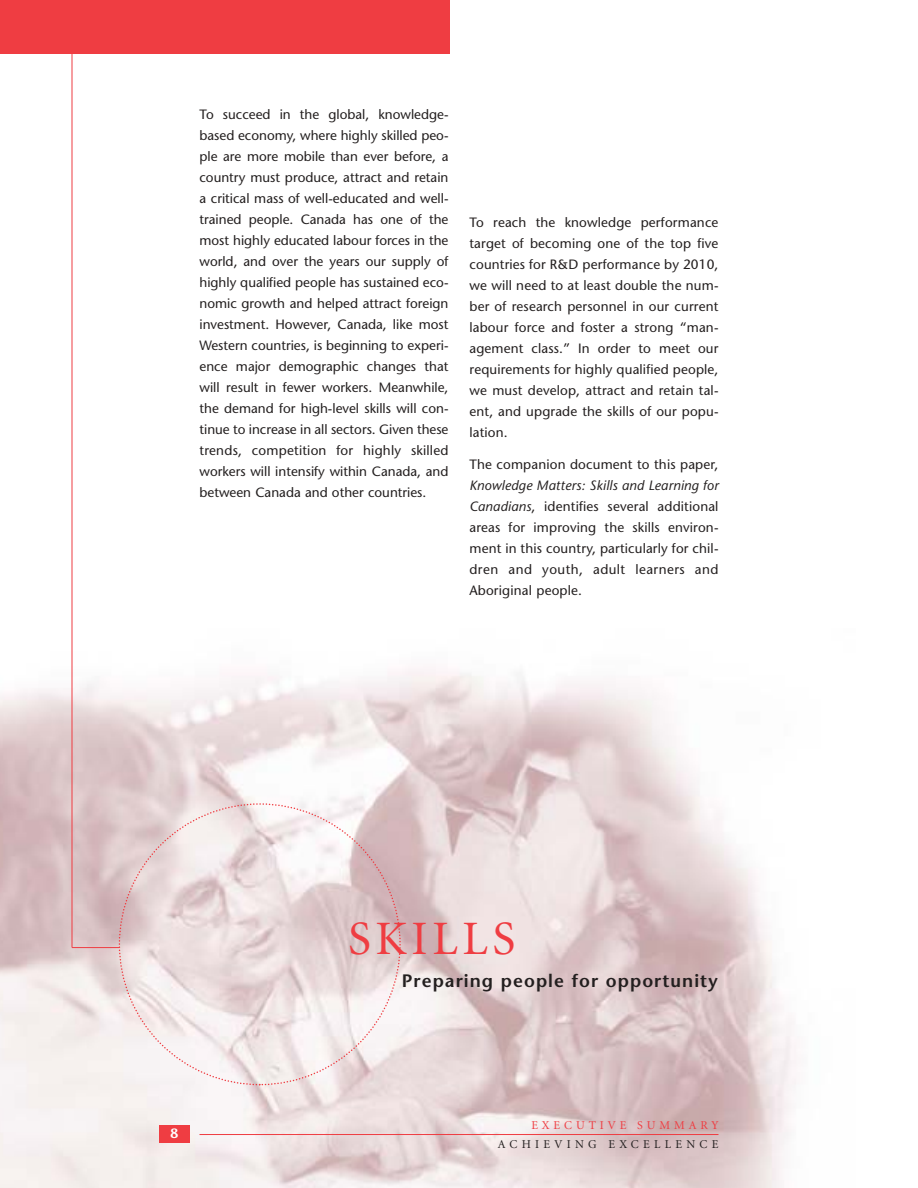
<style>
.page{position:relative;width:918px;height:1188px;background:#fff}
.page>*{position:absolute;margin:0;border:0;box-sizing:border-box;transform-origin:0 0}
.t1{font:48px "Minion";letter-spacing:.095em;color:#ef3d42}
.t2{font:600 18px "Stone Sans";letter-spacing:.055em;color:#231f1f}
.t3{font:13.5px/21px "Stone Sans";letter-spacing:.01em;color:#231f1f;text-align:justify}
.t4{font:600 13.5px "Stone Sans";color:#fff}
.t5{font:12px "Minion";letter-spacing:.36em;color:#231f1f}
.t6{font:12px "Minion";letter-spacing:.325em;color:#ef3d42}
.s1{font-style:italic}
</style>
<div class="page">
<img style="left:0;top:628px;width:796px;height:560px">
<div style="left:0;top:0;width:450px;height:54px;background:#ef3d42"></div>
<svg style="left:118px;top:802px;width:284px;height:284px"></svg>
<hr style="left:72px;top:54px;width:1px;height:894px;background:#ef3d42">
<hr style="left:72px;top:947px;width:47px;height:1px;background:#ef3d42">
<div style="left:159px;top:1125px;width:31px;height:18px;background:#ef3d42"></div>
<hr style="left:200px;top:1134px;width:518px;height:1px;background:#ef3d42">
<p class="t3" style="left:200px;top:106px;width:251px">To succeed in the global, knowledge&shy;based economy, where highly skilled peo&shy;ple are more mobile than ever before, a country must produce, attract and retain a critical mass of well-educated and well&shy;trained people. Canada has one of the most highly educated labour forces in the world, and over the years our supply of highly qualified people has sustained eco&shy;nomic growth and helped attract foreign investment. However, Canada, like most Western countries, is beginning to experi&shy;ence major demographic changes that will result in fewer workers. Meanwhile, the demand for high-level skills will con&shy;tinue to increase in all sectors. Given these trends, competition for highly skilled workers will intensify within Canada, and between Canada and other countries.</p>
<p class="t3" style="left:470px;top:214px;width:251px">To reach the knowledge performance target of becoming one of the top five countries for R&amp;D performance by 2010, we will need to at least double the num&shy;ber of research personnel in our current labour force and foster a strong “man&shy;agement class.” In order to meet our requirements for highly qualified people, we must develop, attract and retain tal&shy;ent, and upgrade the skills of our popu&shy;lation.</p>
<p class="t3" style="left:470px;top:455px;width:251px">The companion document to this paper,</p>
<p class="t3" style="left:470px;top:476px;width:251px"><span class="s1">Knowledge Matters: Skills and Learning for Canadians</span>, identifies several additional areas for improving the skills environ&shy;ment in this country, particularly for chil&shy;dren and youth, adult learners and Aboriginal people.</p>
<p class="t4" style="left:171px;top:1128px;width:9px">8</p>
<h1 class="t1" style="left:348px;top:920px;width:169px">SKILLS</h1>
<h2 class="t2" style="left:402px;top:974px;width:317px">Preparing people for opportunity</h2>
<p class="t6" style="left:531px;top:1121px;width:189px">EXECUTIVE SUMMARY</p>
<p class="t5" style="left:498px;top:1140px;width:222px">ACHIEVING EXCELLENCE</p>
</div>
